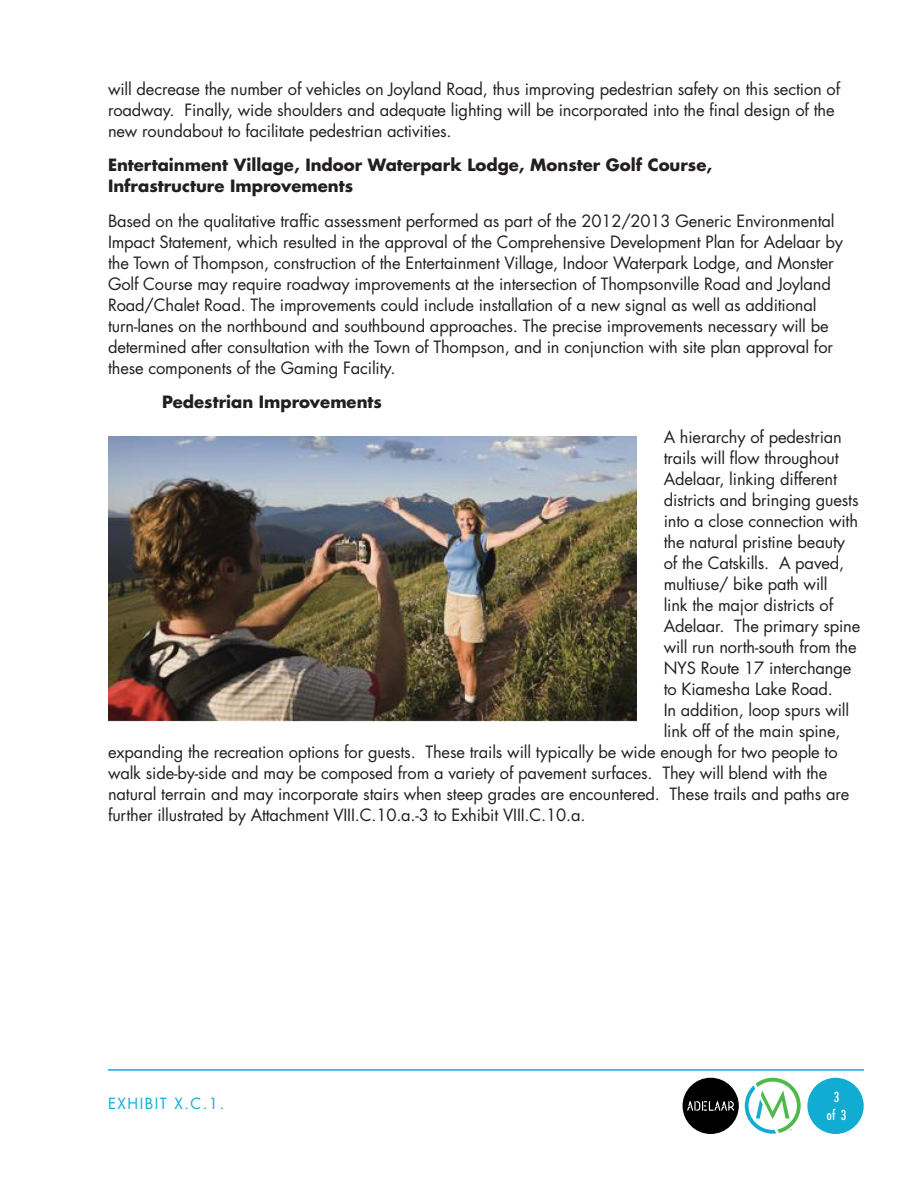
<style>
.page{position:relative;width:918px;height:1188px;background:#fff}
.page>*{position:absolute;margin:0;border:0;box-sizing:border-box;transform-origin:0 0}
.t1{font:16.5px/21px "Futura Std";letter-spacing:-.01em;color:#231f20}
.t2{font:700 16.5px/21px "Futura Std";color:#231f20}
.t3{font:15px "Futura Std";letter-spacing:.1em;color:#10acd2}
.t4{font:condensed 13.5px "Futura Std";color:#fff}
.t5{font:500 condensed 13.5px "Futura";color:#fff}
</style>
<div class="page">
<hr style="left:108px;top:1069px;width:756px;height:2px;background:#10acd2">
<svg style="left:745px;top:1078px;width:56px;height:56px"></svg>
<div style="left:807px;top:1078px;width:57px;height:56px;background:#10acd2;border-radius:50%"></div>
<div style="left:683px;top:1078px;width:56px;height:56px;background:#000001;border-radius:50%"></div>
<svg style="left:687px;top:1101px;width:47px;height:10px"></svg>
<img style="left:108px;top:436px;width:529px;height:286px">
<p class="t1" style="left:108px;top:78px;width:734px">will decrease the number of vehicles on Joyland Road, thus improving pedestrian safety on this section of roadway. Finally, wide shoulders and adequate lighting will be incorporated into the final design of the new roundabout to facilitate pedestrian activities.</p>
<p class="t2" style="left:108px;top:154px;width:606px">Entertainment Village, Indoor Waterpark Lodge, Monster Golf Course,<br>Infrastructure Improvements</p>
<p class="t1" style="left:108px;top:210px;width:737px">Based on the qualitative traffic assessment performed as part of the 2012/2013 Generic Environmental Impact Statement, which resulted in the approval of the Comprehensive Development Plan for Adelaar by the Town of Thompson, construction of the Entertainment Village, Indoor Waterpark Lodge, and Monster Golf Course may require roadway improvements at the intersection of Thompsonville Road and Joyland Road/Chalet Road. The improvements could include installation of a new signal as well as additional turn-lanes on the northbound and southbound approaches. The precise improvements necessary will be determined after consultation with the Town of Thompson, and in conjunction with site plan approval for these components of the Gaming Facility.</p>
<p class="t2" style="left:162px;top:391px;width:222px">Pedestrian Improvements</p>
<p class="t1" style="left:664px;top:426px;width:180px">A hierarchy of pedestrian</p>
<p class="t1" style="left:664px;top:447px;width:177px">trails will flow throughout</p>
<p class="t1" style="left:664px;top:468px;width:175px">Adelaar, linking different</p>
<p class="t1" style="left:664px;top:489px;width:196px">districts and bringing guests</p>
<p class="t1" style="left:664px;top:510px;width:196px">into a close connection with</p>
<p class="t1" style="left:664px;top:531px;width:183px">the natural pristine beauty</p>
<p class="t1" style="left:664px;top:552px;width:182px">of the Catskills. A paved,</p>
<p class="t1" style="left:664px;top:573px;width:165px">multiuse/ bike path will</p>
<p class="t1" style="left:664px;top:594px;width:171px">link the major districts of</p>
<p class="t1" style="left:664px;top:615px;width:198px">Adelaar. The primary spine</p>
<p class="t1" style="left:664px;top:636px;width:194px">will run north-south from the</p>
<p class="t1" style="left:664px;top:657px;width:189px">NYS Route 17 interchange</p>
<p class="t1" style="left:664px;top:678px;width:171px">to Kiamesha Lake Road.</p>
<p class="t1" style="left:664px;top:699px;width:187px">In addition, loop spurs will</p>
<p class="t1" style="left:664px;top:720px;width:179px">link off of the main spine,</p>
<p class="t1" style="left:108px;top:741px;width:731px">expanding the recreation options for guests. These trails will typically be wide enough for two people to</p>
<p class="t1" style="left:108px;top:762px;width:721px">walk side-by-side and may be composed from a variety of pavement surfaces. They will blend with the</p>
<p class="t1" style="left:108px;top:783px;width:743px">natural terrain and may incorporate stairs when steep grades are encountered. These trails and paths are</p>
<p class="t1" style="left:108px;top:804px;width:479px">further illustrated by Attachment VIII.C.10.a.-3 to Exhibit VIII.C.10.a.</p>
<p class="t3" style="left:108px;top:1094px;width:118px">EXHIBIT X.C.1.</p>
<p class="t5" style="left:834px;top:1088px;width:7px">3</p>
<p class="t4" style="left:827px;top:1107px;width:21px">of 3</p>
</div>
